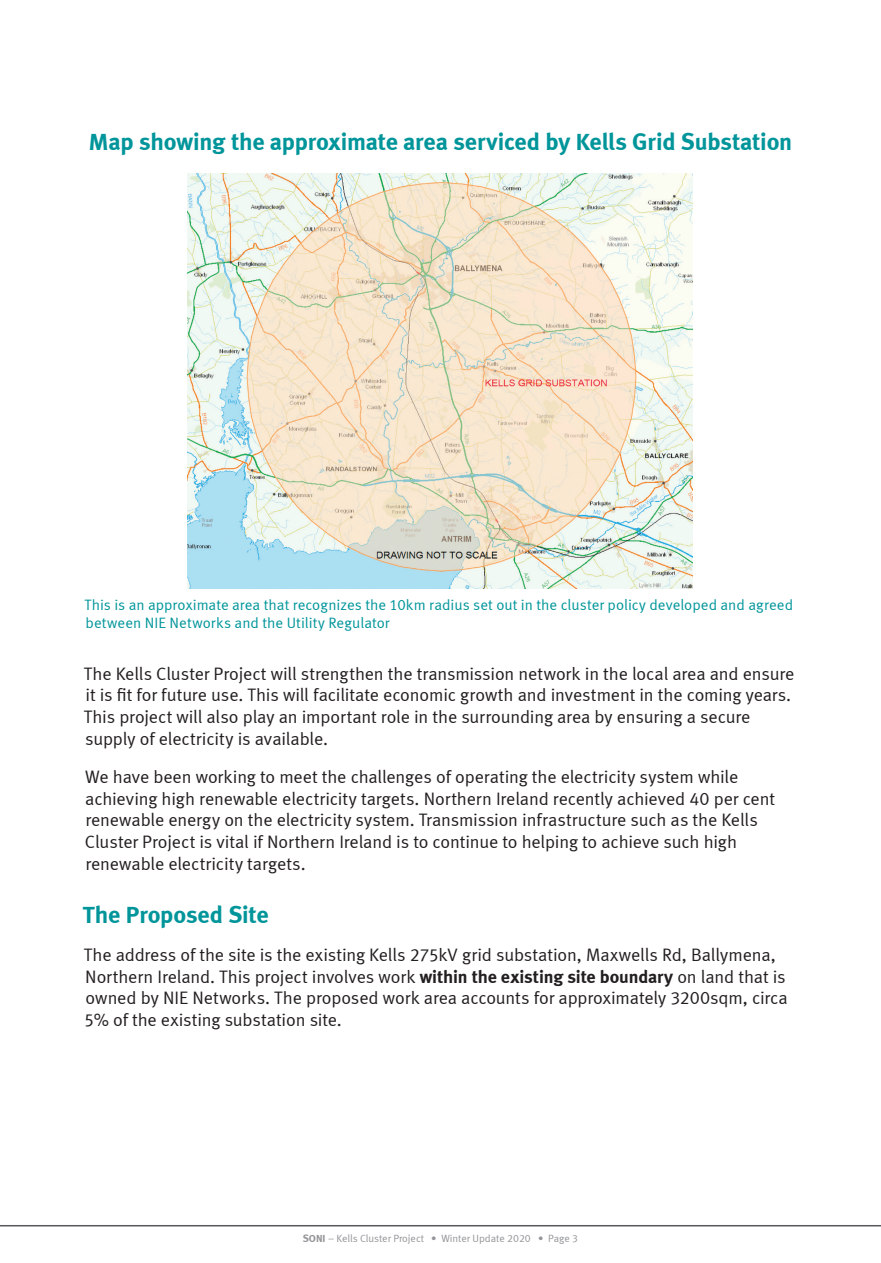
<style>
.page{position:relative;width:881px;height:1263px;background:#fff}
.page>*{position:absolute;margin:0;border:0;box-sizing:border-box;transform-origin:0 0}
.Big_header_for_Consu{font:24px "Meta Bold LF";letter-spacing:-.01em;color:#00959a}
.Body_Copy__NALA__UK{font:24px "Meta Bold LF";letter-spacing:-.005em;color:#00959a}
.Body_Copy__NALA__UK-2{font:18px/21.6px "Meta Normal LF";letter-spacing:-.01em;color:#231f20}
.Body_Copy__NALA__UK-3{font:15px/18px "Meta Normal LF";letter-spacing:.005em;color:#00959a}
.t1{font:10.5px "Meta Normal LF";letter-spacing:-.005em;color:#939598}
.s1{font-family:"Meta Bold LF"}
</style>
<div class="page">
<hr style="left:0;top:1225px;width:880px;height:1px;background:#57585a">
<img style="left:187px;top:174px;width:505px;height:415px">
<p class="Big_header_for_Consu" style="left:89px;top:127px;width:704px">Map showing the approximate area serviced by Kells Grid Substation</p>
<p class="Body_Copy__NALA__UK-3" style="left:84px;top:596px;width:709px">This is an approximate area that recognizes the 10km radius set out in the cluster policy developed and agreed between NIE Networks and the Utility Regulator</p>
<p class="Body_Copy__NALA__UK-2" style="left:84px;top:663px;width:711px">The Kells Cluster Project will strengthen the transmission network in the local area and ensure it is fit for future use. This will facilitate economic growth and investment in the coming years.<br>This project will also play an important role in the surrounding area by ensuring a secure supply of electricity is available.</p>
<p class="Body_Copy__NALA__UK-2" style="left:85px;top:766px;width:691px">We have been working to meet the challenges of operating the electricity system while achieving high renewable electricity targets. Northern Ireland recently achieved 40 per cent renewable energy on the electricity system. Transmission infrastructure such as the Kells Cluster Project is vital if Northern Ireland is to continue to helping to achieve such high renewable electricity targets.</p>
<p class="Body_Copy__NALA__UK" style="left:83px;top:900px;width:187px">The Proposed Site</p>
<p class="Body_Copy__NALA__UK-2" style="left:84px;top:944px;width:705px">The address of the site is the existing Kells 275kV grid substation, Maxwells Rd, Ballymena, Northern Ireland. This project involves work <span class="s1">within the existing site boundary</span> on land that is owned by NIE Networks. The proposed work area accounts for approximately 3200sqm, circa 5% of the existing substation site.</p>
<p class="t1" style="left:303px;top:1232px;width:277px"><span class="s1">SONI</span> – Kells Cluster Project • Winter Update 2020 • Page 3</p>
</div>
